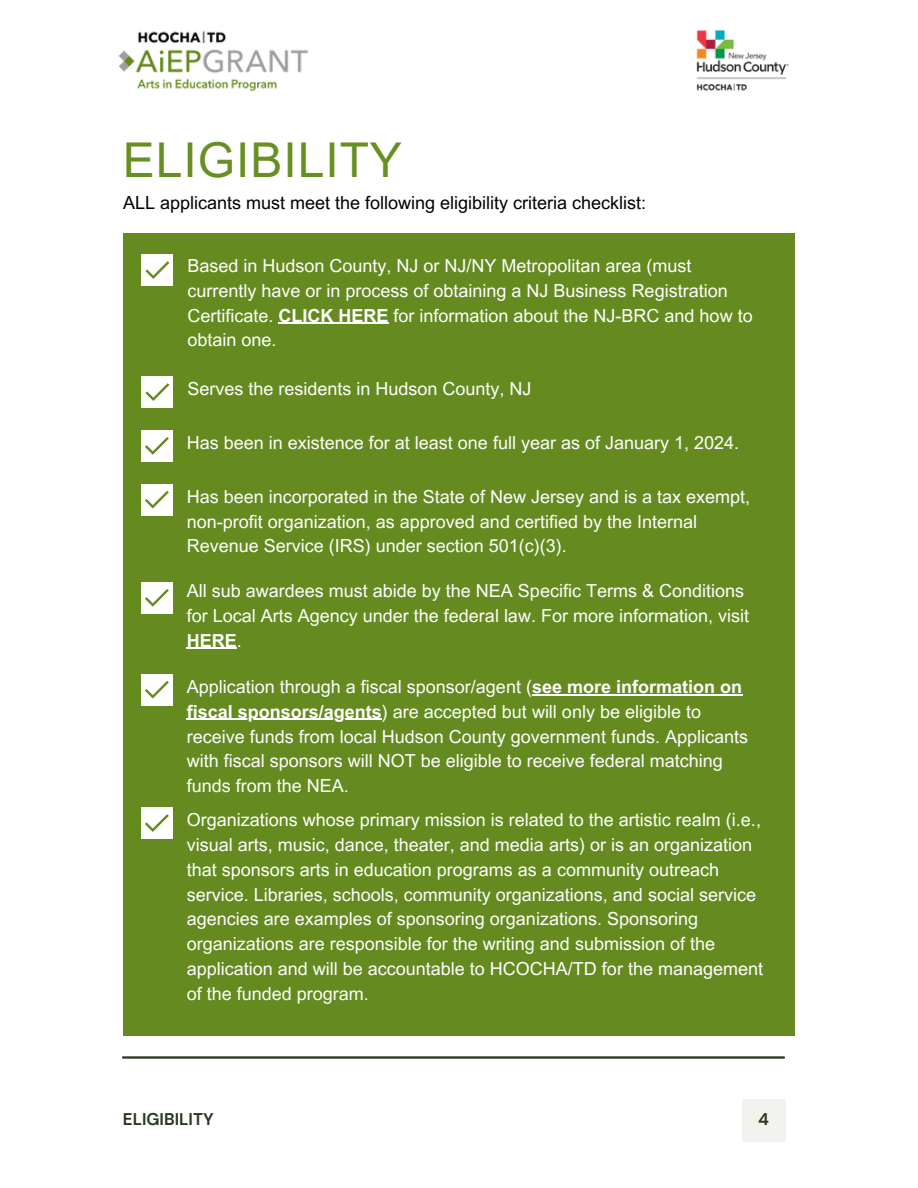
<style>
.page{position:relative;width:918px;height:1188px;background:#fff}
.page>*{position:absolute;margin:0;border:0;box-sizing:border-box;transform-origin:0 0}
.t1{font:48px "Arial MT Pro";letter-spacing:.02em;color:#688f22}
.t2{font:18px/24.8px "Arial MT Pro";color:#fff}
.t3{font:18px "Arial MT Pro";color:#000}
.t4{font:700 16.95px "DM Sans";color:#2b391f}
.s1{font-weight:700}
</style>
<div class="page">
<img style="left:123px;top:1057px;width:661px;height:2px">
<img style="left:118px;top:31px;width:191px;height:61px">
<img style="left:696px;top:29px;width:93px;height:62px">
<div style="left:123px;top:233px;width:672px;height:802px;background:#658b20"></div>
<div style="left:142px;top:254px;width:31px;height:32px;background:#fff"></div>
<svg style="left:145px;top:261px;width:24px;height:18px"></svg>
<hr style="left:279px;top:323px;width:110px;height:1px;background:#fff">
<div style="left:142px;top:376px;width:31px;height:32px;background:#fff"></div>
<svg style="left:145px;top:383px;width:24px;height:18px"></svg>
<div style="left:141px;top:430px;width:31px;height:31px;background:#fff"></div>
<svg style="left:145px;top:437px;width:24px;height:18px"></svg>
<div style="left:141px;top:484px;width:31px;height:31px;background:#fff"></div>
<svg style="left:145px;top:491px;width:24px;height:17px"></svg>
<div style="left:141px;top:582px;width:31px;height:31px;background:#fff"></div>
<svg style="left:145px;top:589px;width:24px;height:18px"></svg>
<hr style="left:187px;top:648px;width:50px;height:1px;background:#fff">
<div style="left:141px;top:674px;width:31px;height:31px;background:#fff"></div>
<svg style="left:145px;top:681px;width:24px;height:18px"></svg>
<hr style="left:532px;top:694px;width:210px;height:1px;background:#fff">
<hr style="left:187px;top:719px;width:195px;height:1px;background:#fff">
<div style="left:141px;top:807px;width:31px;height:32px;background:#fff"></div>
<svg style="left:145px;top:814px;width:24px;height:18px"></svg>
<p class="t1" style="left:123px;top:142px;width:281px">ELIGIBILITY</p>
<h2 class="t3" style="left:123px;top:196px;width:525px">ALL applicants must meet the following eligibility criteria checklist:</h2>
<p class="t2" style="left:187px;top:256px;width:567px">Based in Hudson County, NJ or NJ/NY Metropolitan area (must currently have or in process of obtaining a NJ Business Registration Certificate. <span class="s1">CLICK HERE</span> for information about the NJ-BRC and how to obtain one.</p>
<p class="t2" style="left:187px;top:379px;width:346px">Serves the residents in Hudson County, NJ</p>
<p class="t2" style="left:187px;top:433px;width:554px">Has been in existence for at least one full year as of January 1, 2024.</p>
<p class="t2" style="left:187px;top:487px;width:565px">Has been incorporated in the State of New Jersey and is a tax exempt, non-profit organization, as approved and certified by the Internal<br>Revenue Service (IRS) under section 501(c)(3).</p>
<p class="t2" style="left:187px;top:581px;width:564px">All sub awardees must abide by the NEA Specific Terms &amp; Conditions for Local Arts Agency under the federal law. For more information, visit<br><span class="s1">HERE</span>.</p>
<p class="t2" style="left:187px;top:677px;width:557px">Application through a fiscal sponsor/agent (<span class="s1">see more information on</span></p>
<p class="t2" style="left:187px;top:701px;width:563px"><span class="s1">fiscal sponsors/agents</span>) are accepted but will only be eligible to receive funds from local Hudson County government funds. Applicants with fiscal sponsors will NOT be eligible to receive federal matching funds from the NEA.</p>
<p class="t2" style="left:187px;top:810px;width:578px">Organizations whose primary mission is related to the artistic realm (i.e., visual arts, music, dance, theater, and media arts) or is an organization that sponsors arts in education programs as a community outreach service. Libraries, schools, community organizations, and social service agencies are examples of sponsoring organizations. Sponsoring organizations are responsible for the writing and submission of the application and will be accountable to HCOCHA/TD for the management of the funded program.</p>
<p class="t4" style="left:123px;top:1108px;width:92px">ELIGIBILITY</p>
<h1 class="t4" style="left:758px;top:1109px;width:12px">4</h1>
</div>
